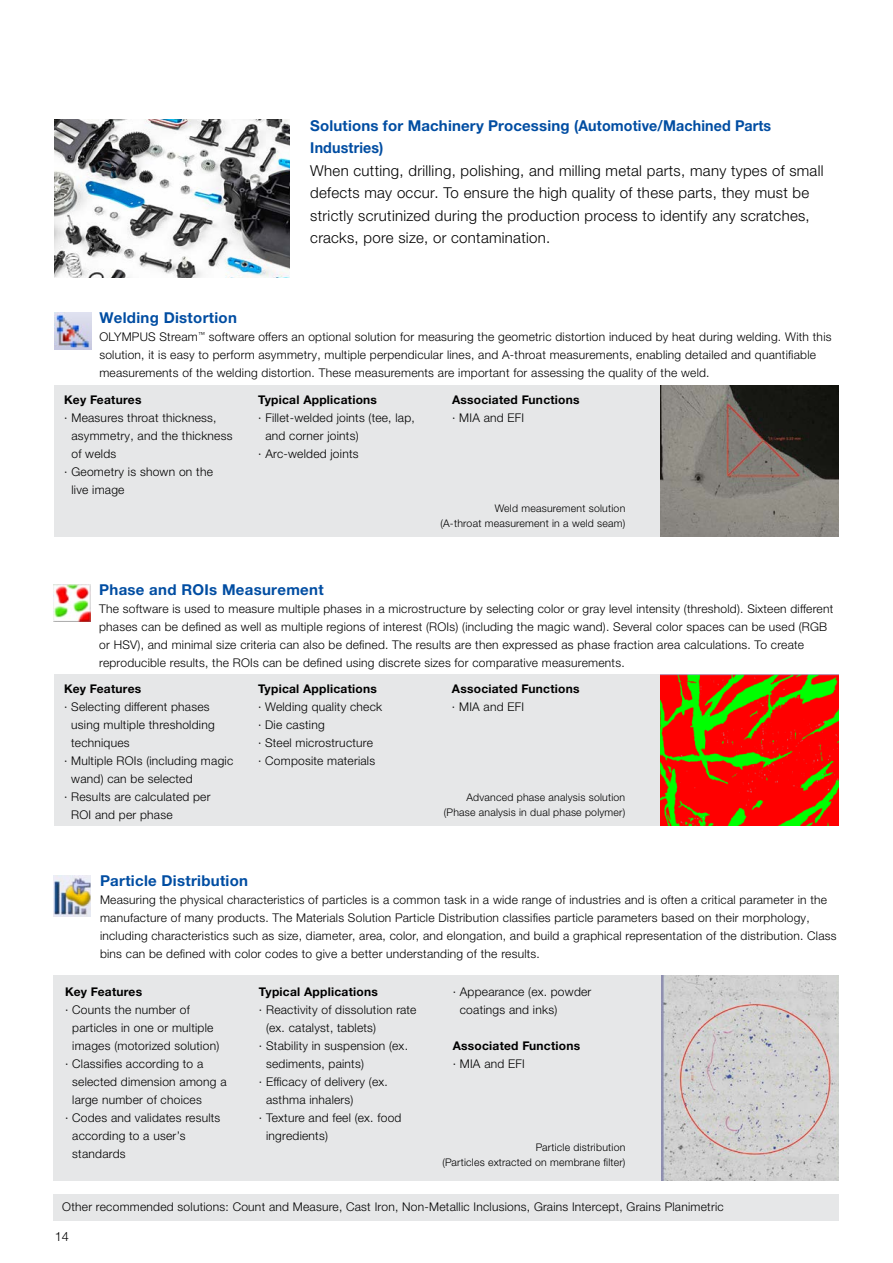
<style>
.page{position:relative;width:893px;height:1263px;background:#fff}
.page>*{position:absolute;margin:0;border:0;box-sizing:border-box;transform-origin:0 0}
.t1{font:300 15px/22.5px "Helvetica Neue LTW1 G";letter-spacing:.02em;color:#000}
.t2{font:700 15px/22.5px "Helvetica Neue LTW1 G";letter-spacing:.01em;color:#014da2}
.t3{font:300 12.75px "Helvetica Neue LT Std";color:#000}
.t4{font:300 12px/18px "Helvetica Neue LTW1 G";letter-spacing:.02em;color:#000}
.t5{font:700 12px "Helvetica Neue LTW1 G";letter-spacing:.02em;color:#000}
.t6{font:300 10.5px/15px "Helvetica Neue LTW1 G";letter-spacing:.02em;color:#000;text-align:right}
</style>
<div class="page">
<img style="left:54px;top:120px;width:236px;height:158px">
<div style="left:54px;top:976px;width:751px;height:205px;background:#e6e7e8"></div>
<img style="left:662px;top:976px;width:177px;height:205px">
<img style="left:54px;top:875px;width:37px;height:41px">
<div style="left:54px;top:385px;width:751px;height:152px;background:#e6e7e8"></div>
<img style="left:55px;top:312px;width:36px;height:37px">
<img style="left:661px;top:385px;width:178px;height:152px">
<div style="left:54px;top:674px;width:751px;height:152px;background:#e6e7e8"></div>
<img style="left:661px;top:674px;width:178px;height:151px">
<img style="left:54px;top:584px;width:37px;height:37px">
<div style="left:54px;top:1194px;width:785px;height:27px;background:#e6e7e8"></div>
<p class="t2" style="left:310px;top:114px;width:462px">Solutions for Machinery Processing (Automotive/Machined Parts<br>Industries)</p>
<p class="t1" style="left:310px;top:159px;width:515px">When cutting, drilling, polishing, and milling metal parts, many types of small defects may occur. To ensure the high quality of these parts, they must be strictly scrutinized during the production process to identify any scratches, cracks, pore size, or contamination.</p>
<p class="t2" style="left:99px;top:306px;width:139px">Welding Distortion</p>
<p class="t4" style="left:99px;top:328px;width:734px">OLYMPUS Stream<sup>™</sup> software offers an optional solution for measuring the geometric distortion induced by heat during welding. With this solution, it is easy to perform asymmetry, multiple perpendicular lines, and A-throat measurements, enabling detailed and quantifiable measurements of the welding distortion. These measurements are important for assessing the quality of the weld.</p>
<p class="t5" style="left:64px;top:392px;width:79px">Key Features</p>
<p class="t4" style="left:64px;top:409px;width:154px">· Measures throat thickness,</p>
<p class="t4" style="left:71px;top:427px;width:163px">asymmetry, and the thickness</p>
<p class="t4" style="left:71px;top:445px;width:46px">of welds</p>
<p class="t4" style="left:64px;top:463px;width:150px">· Geometry is shown on the</p>
<p class="t4" style="left:71px;top:481px;width:55px">live image</p>
<p class="t5" style="left:258px;top:392px;width:120px">Typical Applications</p>
<p class="t4" style="left:258px;top:409px;width:158px">· Fillet-welded joints (tee, lap,</p>
<p class="t4" style="left:265px;top:427px;width:95px">and corner joints)</p>
<p class="t4" style="left:258px;top:445px;width:102px">· Arc-welded joints</p>
<p class="t5" style="left:452px;top:392px;width:129px">Associated Functions</p>
<p class="t4" style="left:452px;top:409px;width:74px">· MIA and EFI</p>
<p class="t6" style="left:440px;top:501px;width:186px">Weld measurement solution<br>(A-throat measurement in a weld seam)</p>
<p class="t2" style="left:99px;top:578px;width:226px">Phase and ROIs Measurement</p>
<p class="t4" style="left:99px;top:600px;width:736px">The software is used to measure multiple phases in a microstructure by selecting color or gray level intensity (threshold). Sixteen different phases can be defined as well as multiple regions of interest (ROIs) (including the magic wand). Several color spaces can be used (RGB or HSV), and minimal size criteria can also be defined. The results are then expressed as phase fraction area calculations. To create reproducible results, the ROIs can be defined using discrete sizes for comparative measurements.</p>
<p class="t5" style="left:64px;top:681px;width:79px">Key Features</p>
<p class="t4" style="left:64px;top:698px;width:147px">· Selecting different phases</p>
<p class="t4" style="left:71px;top:716px;width:145px">using multiple thresholding</p>
<p class="t4" style="left:71px;top:734px;width:60px">techniques</p>
<p class="t4" style="left:64px;top:752px;width:171px">· Multiple ROIs (including magic</p>
<p class="t4" style="left:71px;top:770px;width:123px">wand) can be selected</p>
<p class="t4" style="left:64px;top:788px;width:148px">· Results are calculated per</p>
<p class="t4" style="left:71px;top:806px;width:103px">ROI and per phase</p>
<p class="t5" style="left:452px;top:681px;width:129px">Associated Functions</p>
<p class="t4" style="left:452px;top:697px;width:74px">· MIA and EFI</p>
<p class="t5" style="left:258px;top:681px;width:120px">Typical Applications</p>
<p class="t4" style="left:258px;top:698px;width:126px">· Welding quality check · Die casting<br>· Steel microstructure<br>· Composite materials</p>
<p class="t6" style="left:444px;top:789px;width:183px">Advanced phase analysis solution (Phase analysis in dual phase polymer)</p>
<p class="t2" style="left:100px;top:869px;width:150px">Particle Distribution</p>
<p class="t4" style="left:100px;top:890px;width:738px">Measuring the physical characteristics of particles is a common task in a wide range of industries and is often a critical parameter in the manufacture of many products. The Materials Solution Particle Distribution classifies particle parameters based on their morphology, including characteristics such as size, diameter, area, color, and elongation, and build a graphical representation of the distribution. Class bins can be defined with color codes to give a better understanding of the results.</p>
<p class="t5" style="left:65px;top:984px;width:79px">Key Features</p>
<p class="t4" style="left:65px;top:1000px;width:126px">· Counts the number of</p>
<p class="t4" style="left:72px;top:1018px;width:143px">particles in one or multiple</p>
<p class="t4" style="left:72px;top:1036px;width:148px">images (motorized solution)</p>
<p class="t4" style="left:65px;top:1054px;width:140px">· Classifies according to a</p>
<p class="t4" style="left:72px;top:1072px;width:156px">selected dimension among a</p>
<p class="t4" style="left:72px;top:1090px;width:131px">large number of choices</p>
<p class="t4" style="left:65px;top:1108px;width:157px">· Codes and validates results</p>
<p class="t4" style="left:72px;top:1126px;width:115px">according to a user’s</p>
<p class="t4" style="left:72px;top:1144px;width:55px">standards</p>
<p class="t4" style="left:460px;top:982px;width:133px;text-indent:-7px">· Appearance (ex. powder coatings and inks)</p>
<p class="t5" style="left:453px;top:1038px;width:129px">Associated Functions</p>
<p class="t4" style="left:453px;top:1054px;width:74px">· MIA and EFI</p>
<p class="t5" style="left:259px;top:984px;width:120px">Typical Applications</p>
<p class="t4" style="left:259px;top:1000px;width:159px">· Reactivity of dissolution rate</p>
<p class="t4" style="left:266px;top:1018px;width:112px">(ex. catalyst, tablets)</p>
<p class="t4" style="left:259px;top:1036px;width:150px">· Stability in suspension (ex.</p>
<p class="t4" style="left:266px;top:1054px;width:99px">sediments, paints)</p>
<p class="t4" style="left:259px;top:1072px;width:130px">· Efficacy of delivery (ex.</p>
<p class="t4" style="left:266px;top:1090px;width:89px">asthma inhalers)</p>
<p class="t4" style="left:259px;top:1108px;width:144px">· Texture and feel (ex. food</p>
<p class="t4" style="left:266px;top:1126px;width:63px">ingredients)</p>
<p class="t6" style="left:442px;top:1140px;width:184px">Particle distribution<br>(Particles extracted on membrane filter)</p>
<p class="t4" style="left:62px;top:1198px;width:663px">Other recommended solutions: Count and Measure, Cast Iron, Non-Metallic Inclusions, Grains Intercept, Grains Planimetric</p>
<p class="t3" style="left:55px;top:1229px;width:16px">14</p>
</div>
